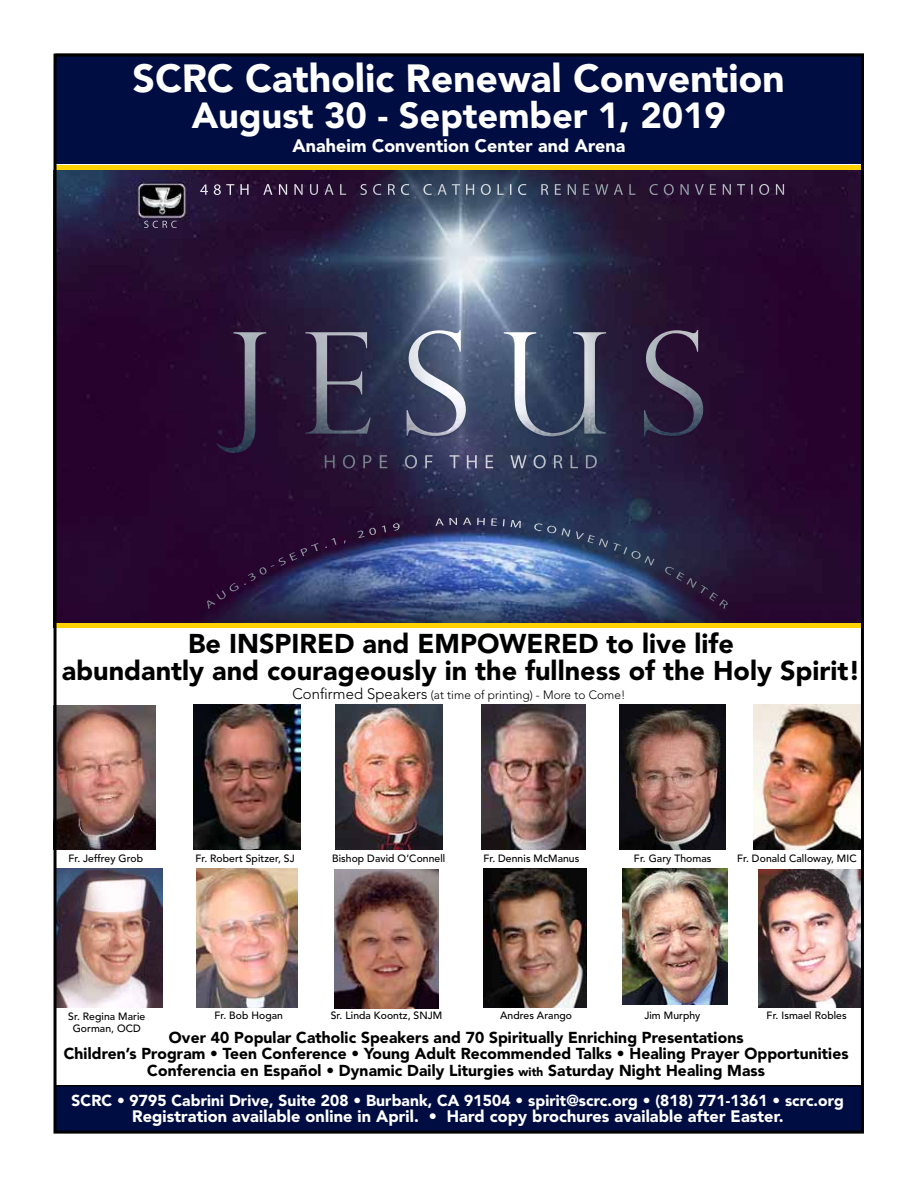
<style>
.page{position:relative;width:918px;height:1188px;background:#fff}
.page>*{position:absolute;margin:0;border:0;box-sizing:border-box;transform-origin:0 0}
.t1{font:900 39px "Avenir LT Std";color:#fff}
.t2{font:900 36px "Avenir LT Std";color:#fff}
.t3{font:900 27px/27px "Avenir LT Std";color:#000;text-align:center}
.t4{font:900 18px "Avenir LT Std";color:#fff}
.t5{font:900 16.5px "Avenir LT Std";color:#fff}
.t6{font:900 15.75px/16.5px "Avenir LT Std";color:#000;text-align:center}
.t7{font:900 15.75px "Avenir LT Std";color:#fff}
.t8{font:300 12px "Avenir LT Std";color:#000}
.t9{font:500 10.5px/12px "Avenir LT Std";color:#000;text-align:center}
.s1{font-size:15px}
.s2{font-size:12px}
</style>
<div class="page">
<img style="left:58px;top:170px;width:802px;height:453px">
<img style="left:407px;top:330px;width:296px;height:106px">
<img style="left:325px;top:455px;width:272px;height:13px">
<img style="left:360px;top:184px;width:298px;height:11px">
<img style="left:664px;top:184px;width:120px;height:11px">
<img style="left:144px;top:221px;width:33px;height:7px">
<img style="left:207px;top:590px;width:19px;height:19px">
<img style="left:229px;top:583px;width:17px;height:8px">
<img style="left:248px;top:567px;width:19px;height:14px">
<img style="left:271px;top:557px;width:15px;height:10px">
<img style="left:289px;top:548px;width:18px;height:13px">
<img style="left:311px;top:543px;width:16px;height:8px">
<img style="left:331px;top:538px;width:15px;height:7px">
<img style="left:357px;top:528px;width:19px;height:10px">
<img style="left:382px;top:523px;width:18px;height:9px">
<img style="left:435px;top:518px;width:86px;height:10px">
<img style="left:534px;top:524px;width:23px;height:10px">
<img style="left:561px;top:528px;width:23px;height:11px">
<img style="left:588px;top:535px;width:20px;height:12px">
<img style="left:613px;top:543px;width:14px;height:11px">
<img style="left:631px;top:551px;width:24px;height:15px">
<img style="left:664px;top:567px;width:21px;height:14px">
<img style="left:687px;top:578px;width:21px;height:15px">
<img style="left:709px;top:592px;width:19px;height:17px">
<img style="left:483px;top:868px;width:103px;height:140px">
<img style="left:335px;top:869px;width:103px;height:139px">
<img style="left:754px;top:705px;width:106px;height:145px">
<img style="left:58px;top:705px;width:97px;height:145px">
<img style="left:482px;top:705px;width:103px;height:145px">
<img style="left:336px;top:705px;width:107px;height:145px">
<img style="left:194px;top:705px;width:106px;height:145px">
<img style="left:620px;top:705px;width:106px;height:145px">
<img style="left:758px;top:869px;width:102px;height:139px">
<div style="left:55px;top:1086px;width:807px;height:46px;background:#000d42"></div>
<div style="left:54px;top:1085px;width:809px;height:48px;border:2px solid #000"></div>
<svg style="left:56px;top:54px;width:807px;height:77px;background:#00082c"></svg>
<div style="left:54px;top:62px;width:810px;height:102px;background:#000d42"></div>
<div style="left:57px;top:165px;width:807px;height:5px;background:#ffd200"></div>
<div style="left:54px;top:623px;width:807px;height:5px;background:#ffd200"></div>
<img style="left:58px;top:868px;width:105px;height:140px">
<img style="left:197px;top:869px;width:101px;height:139px">
<img style="left:623px;top:868px;width:104px;height:137px">
<h1 class="t1" style="left:133px;top:55px;width:654px">SCRC Catholic Renewal Convention</h1>
<h2 class="t2" style="left:192px;top:93px;width:537px">August 30 - September 1, 2019</h2>
<p class="t4" style="left:292px;top:135px;width:335px">Anaheim Convention Center and Arena</p>
<h3 class="t3" style="left:62px;top:630px;width:800px">Be INSPIRED and EMPOWERED to live life<br>abundantly and courageously in the fullness of the Holy Spirit!</h3>
<p class="t8" style="left:292px;top:688px;width:335px"><span class="s1">Confirmed Speakers</span> (at time of printing) - More to Come!</p>
<p class="t9" style="left:68px;top:852px;width:76px">Fr. Jeffrey Grob</p>
<p class="t9" style="left:195px;top:852px;width:101px">Fr. Robert Spitzer, SJ</p>
<p class="t9" style="left:332px;top:852px;width:115px">Bishop David O’Connell</p>
<p class="t9" style="left:483px;top:852px;width:98px">Fr. Dennis McManus</p>
<p class="t9" style="left:634px;top:852px;width:79px">Fr. Gary Thomas</p>
<p class="t9" style="left:737px;top:852px;width:121px">Fr. Donald Calloway, MIC</p>
<p class="t9" style="left:68px;top:1010px;width:79px">Sr. Regina Marie<br>Gorman, OCD</p>
<p class="t9" style="left:214px;top:1010px;width:70px">Fr. Bob Hogan</p>
<p class="t9" style="left:331px;top:1010px;width:113px">Sr. Linda Koontz, SNJM</p>
<p class="t9" style="left:500px;top:1010px;width:74px">Andres Arango</p>
<p class="t9" style="left:644px;top:1010px;width:58px">Jim Murphy</p>
<p class="t9" style="left:767px;top:1010px;width:82px">Fr. Ismael Robles</p>
<p class="t6" style="left:64px;top:1029px;width:787px">Over 40 Popular Catholic Speakers and 70 Spiritually Enriching Presentations<br>Children’s Program • Teen Conference • Young Adult Recommended Talks • Healing Prayer Opportunities<br>Conferencia en Español • Dynamic Daily Liturgies <span class="s2">with</span> Saturday Night Healing Mass</p>
<p class="t7" style="left:72px;top:1091px;width:775px">SCRC • 9795 Cabrini Drive, Suite 208 • Burbank, CA 91504 • spirit@scrc.org • (818) 771-1361 • scrc.org</p>
<p class="t5" style="left:132px;top:1106px;width:654px">Registration available online in April. • Hard copy brochures available after Easter.</p>
</div>
